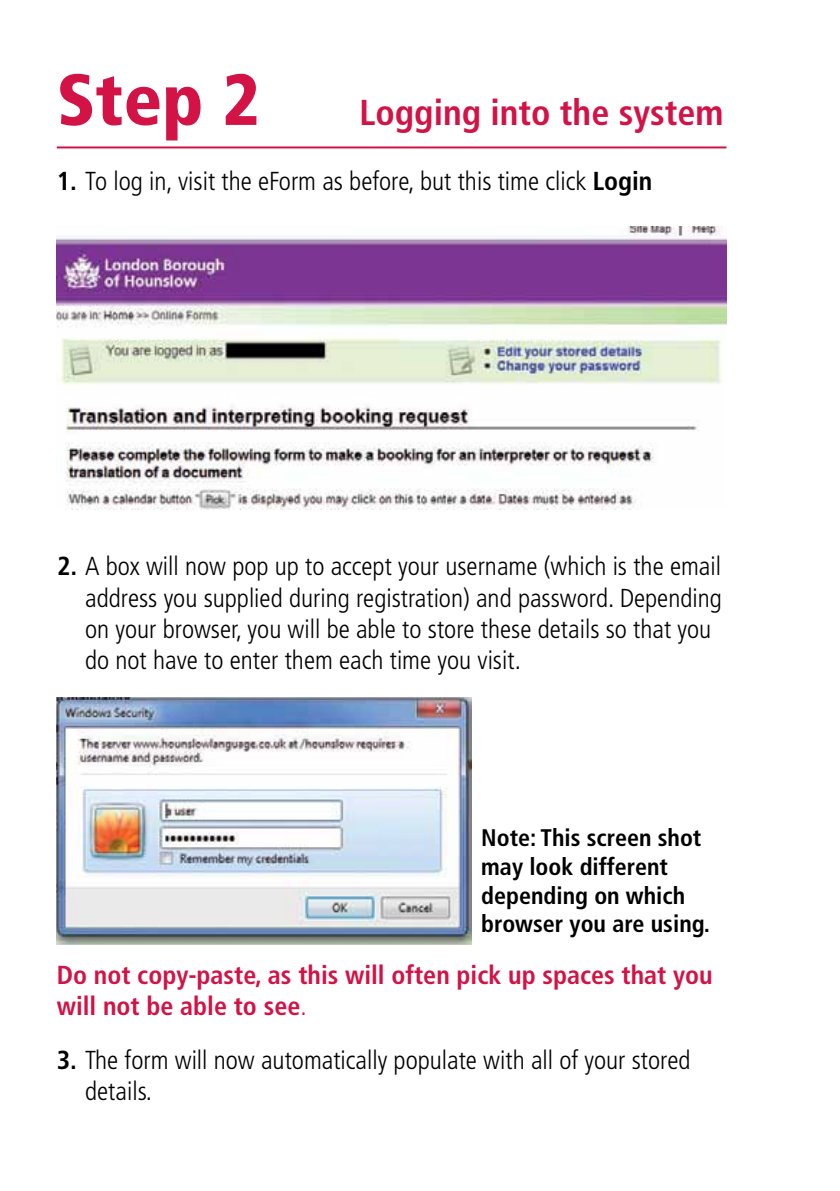
<style>
.page{position:relative;width:840px;height:1191px;background:#fff}
.page>*{position:absolute;margin:0;border:0;box-sizing:border-box;transform-origin:0 0}
.t1{font:900 condensed 72px "Frutiger";color:#d31245}
.t2{font:700 condensed 36px "Frutiger";color:#d31245}
.t3{font:300 condensed 26px/31.2px "Frutiger";color:#000}
.t4{font:700 condensed 26px/31.2px "Frutiger";color:#d31245}
.t5{font:700 condensed 24px/28.8px "Frutiger";color:#000}
.s1{font-weight:700}
.s2{font-weight:300}
</style>
<div class="page">
<img style="left:57px;top:227px;width:669px;height:282px">
<img style="left:57px;top:697px;width:414px;height:248px">
<hr style="left:57px;top:146px;width:669px;height:2px;background:#d31245">
<h1 class="t1" style="left:57px;top:57px;width:204px">Step 2</h1>
<h2 class="t2" style="left:359px;top:91px;width:365px">Logging into the system</h2>
<p class="t3" style="left:57px;top:165px;width:597px"><span class="s1">1.</span> To log in, visit the eForm as before, but this time click <span class="s1">Login</span></p>
<p class="t3" style="left:85px;top:551px;width:638px;text-indent:-28px"><span class="s1">2.</span> A box will now pop up to accept your username (which is the email address you supplied during registration) and password. Depending on your browser, you will be able to store these details so that you do not have to enter them each time you visit.</p>
<p class="t5" style="left:481px;top:823px;width:230px">Note: This screen shot may look different depending on which browser you are using.</p>
<p class="t4" style="left:57px;top:959px;width:657px">Do not copy-paste, as this will often pick up spaces that you will not be able to see<span class="s2">.</span></p>
<p class="t3" style="left:85px;top:1044px;width:606px;text-indent:-28px"><span class="s1">3.</span> The form will now automatically populate with all of your stored details.</p>
</div>
